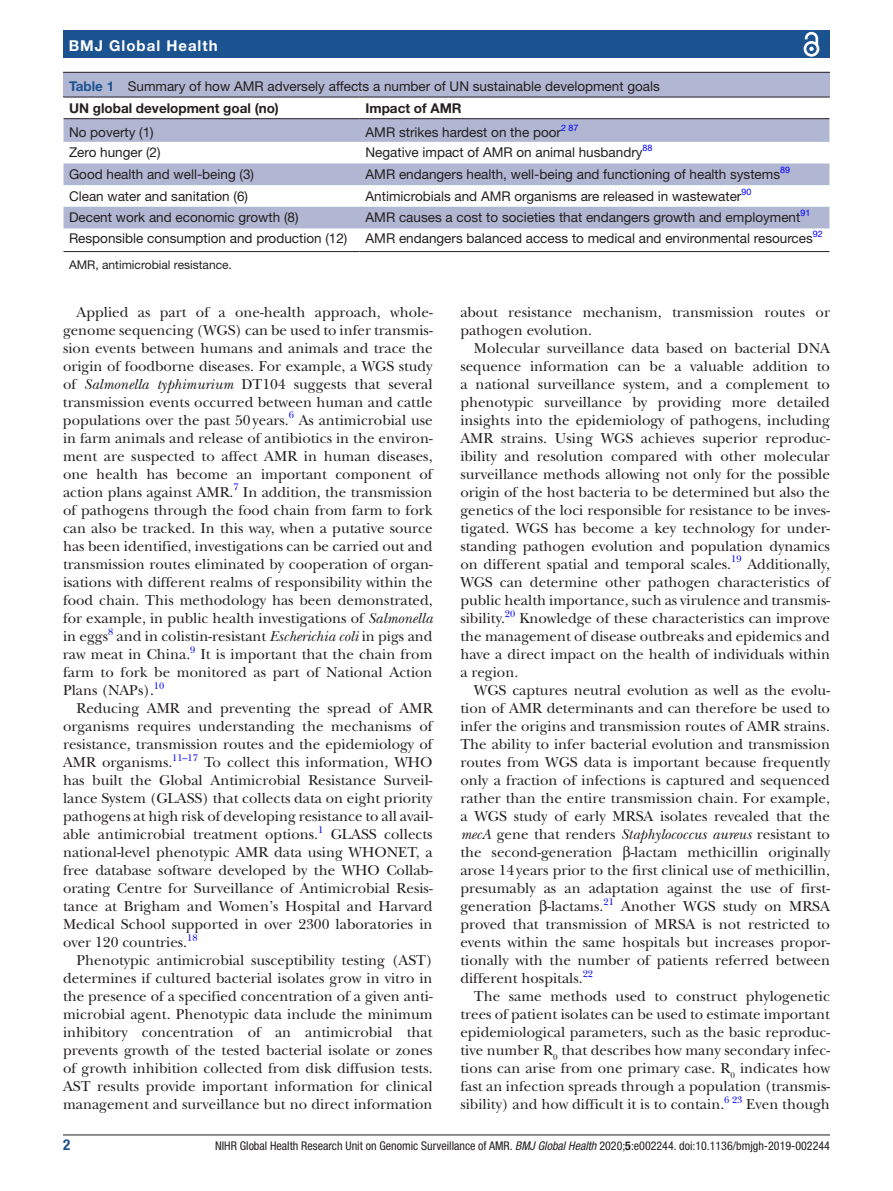
<style>
.page{position:relative;width:893px;height:1191px;background:#fff}
.page>*{position:absolute;margin:0;border:0;box-sizing:border-box;transform-origin:0 0}
.t1{font:15px/18px "New Baskerville";color:#231f20;text-align:justify}
.t2{font:700 15px "Helvetica Neue LT Std";letter-spacing:.065em;color:#fff}
.t3{font:700 condensed 15px "Helvetica Neue LT Std";color:#1b5391}
.t4{font:13.5px/22px "Helvetica Neue LT Std";color:#231f20}
.t5{font:700 13.5px "Helvetica Neue LT Std";color:#231f20}
.t6{font:condensed 12px "Helvetica Neue LT Std";color:#231f20}
.t7{font:12px "Helvetica Neue LT Std";color:#231f20}
.t8{font:9.9px "New Baskerville";color:#00f}
.t9{font:9px "Helvetica Neue LT Std";color:#00f}
.s1{font-weight:700;color:#1b5391}
.s2{font-weight:700}
.s3{font-style:italic}
</style>
<div class="page">
<hr style="left:63px;top:1134px;width:767px;height:1px;background:#231f20">
<div style="left:63px;top:31px;width:767px;height:27px;background:#1b5391"></div>
<svg style="left:803px;top:31px;width:17px;height:26px"></svg>
<div style="left:63px;top:73px;width:767px;height:196px;background:#b1b7d3"></div>
<hr style="left:63px;top:72px;width:767px;height:1px;background:#231f20">
<svg style="left:64px;top:98px;width:766px;height:171px;fill:#fff"></svg>
<hr style="left:63px;top:97px;width:296px;height:1px;background:#231f20">
<hr style="left:63px;top:118px;width:296px;height:1px;background:#231f20">
<hr style="left:359px;top:97px;width:471px;height:1px;background:#231f20">
<hr style="left:359px;top:118px;width:471px;height:1px;background:#231f20">
<hr style="left:63px;top:251px;width:296px;height:1px;background:#231f20">
<hr style="left:359px;top:251px;width:471px;height:1px;background:#231f20">
<svg style="left:63px;top:97px;width:1px;height:172px"></svg>
<hr style="left:69px;top:268px;width:761px;height:2px;background:#fff">
<p class="t2" style="left:69px;top:36px;width:150px">BMJ Global Health</p>
<p class="t4" style="left:69px;top:75px;width:592px"><span class="s1">Table 1</span> Summary of how AMR adversely affects a number of UN sustainable development goals<br><span class="s2">UN global development goal (no)</span></p>
<p class="t5" style="left:365px;top:99px;width:98px">Impact of AMR</p>
<p class="t4" style="left:69px;top:121px;width:86px">No poverty (1)</p>
<p class="t4" style="left:365px;top:121px;width:214px">AMR strikes hardest on the poor<sup>2</sup> <sup>87</sup></p>
<p class="t4" style="left:69px;top:141px;width:93px">Zero hunger (2)</p>
<p class="t4" style="left:365px;top:141px;width:289px">Negative impact of AMR on animal husbandry<sup>88</sup></p>
<p class="t4" style="left:69px;top:163px;width:187px">Good health and well-being (3)</p>
<p class="t4" style="left:365px;top:163px;width:426px">AMR endangers health, well-being and functioning of health systems<sup>89</sup></p>
<p class="t4" style="left:69px;top:185px;width:181px">Clean water and sanitation (6)</p>
<p class="t4" style="left:365px;top:185px;width:387px">Antimicrobials and AMR organisms are released in wastewater<sup>90</sup></p>
<p class="t4" style="left:69px;top:206px;width:231px">Decent work and economic growth (8)</p>
<p class="t4" style="left:365px;top:206px;width:446px">AMR causes a cost to societies that endangers growth and employment<sup>91</sup></p>
<p class="t4" style="left:69px;top:226px;width:280px">Responsible consumption and production (12)</p>
<p class="t4" style="left:365px;top:226px;width:449px">AMR endangers balanced access to medical and environmental resources</p>
<p class="t9" style="left:813px;top:228px;width:11px">92</p>
<p class="t7" style="left:69px;top:258px;width:164px">AMR, antimicrobial resistance.</p>
<p class="t1" style="left:63px;top:303px;width:371px;text-indent:14px">Applied as part of a one-health approach, whole&shy;genome sequencing (WGS) can be used to infer transmis&shy;sion events between humans and animals and trace the origin of foodborne diseases. For example, a WGS study of <span class="s3">Salmonella typhimurium</span> DT104 suggests that several transmission events occurred between human and cattle populations over the past 50years.<sup>6</sup> As antimicrobial use in farm animals and release of antibiotics in the environ&shy;ment are suspected to affect AMR in human diseases, one health has become an important component of action plans against AMR.</p>
<p class="t1" style="left:460px;top:303px;width:371px">about resistance mechanism, transmission routes or pathogen evolution.</p>
<p class="t1" style="left:460px;top:339px;width:371px;text-indent:14px">Molecular surveillance data based on bacterial DNA sequence information can be a valuable addition to a national surveillance system, and a complement to phenotypic surveillance by providing more detailed insights into the epidemiology of pathogens, including AMR strains. Using WGS achieves superior reproduc&shy;ibility and resolution compared with other molecular surveillance methods allowing not only for the possible origin of the host bacteria to be determined but also the genetics of the loci responsible for resistance to be inves&shy;tigated. WGS has become a key technology for under&shy;standing pathogen evolution and population dynamics on different spatial and temporal scales.</p>
<p class="t8" style="left:233px;top:481px;width:7px">7</p>
<p class="t1" style="left:63px;top:483px;width:371px;text-indent:180px">In addition, the transmission of pathogens through the food chain from farm to fork can also be tracked. In this way, when a putative source has been identified, investigations can be carried out and transmission routes eliminated by cooperation of organ&shy;isations with different realms of responsibility within the food chain. This methodology has been demonstrated, for example, in public health investigations of <span class="s3">Salmonella </span>in eggs</p>
<p class="t8" style="left:731px;top:553px;width:12px">19</p>
<p class="t1" style="left:460px;top:555px;width:371px;text-indent:287px">Additionally, WGS can determine other pathogen characteristics of public health importance, such as virulence and transmis&shy;sibility.</p>
<p class="t8" style="left:505px;top:607px;width:12px">20</p>
<p class="t1" style="left:460px;top:609px;width:371px;text-indent:59px">Knowledge of these characteristics can improve the management of disease outbreaks and epidemics and have a direct impact on the health of individuals within a region.</p>
<p class="t1" style="left:460px;top:681px;width:371px;text-indent:14px">WGS captures neutral evolution as well as the evolu&shy;tion of AMR determinants and can therefore be used to infer the origins and transmission routes of AMR strains.<br>The ability to infer bacterial evolution and transmission routes from WGS data is important because frequently only a fraction of infections is captured and sequenced rather than the entire transmission chain. For example, a WGS study of early MRSA isolates revealed that the <span class="s3">mecA</span> gene that renders <span class="s3">Staphylococcus aureus</span> resistant to the second-generation -lactam methicillin originally arose 14years prior to the first clinical use of methicillin, presumably as an adaptation against the use of first&shy;generation -lactams.<sup>21</sup></p>
<p class="t8" style="left:108px;top:625px;width:7px">8</p>
<p class="t1" style="left:63px;top:627px;width:371px;text-indent:54px">and in colistin-resistant <span class="s3">Escherichia coli</span> in pigs and raw meat in China.</p>
<p class="t8" style="left:190px;top:643px;width:7px">9</p>
<p class="t1" style="left:63px;top:645px;width:371px;text-indent:138px">It is important that the chain from farm to fork be monitored as part of National Action Plans (NAPs).</p>
<p class="t8" style="left:154px;top:679px;width:12px">10</p>
<p class="t1" style="left:63px;top:699px;width:371px;text-indent:14px">Reducing AMR and preventing the spread of AMR organisms requires understanding the mechanisms of resistance, transmission routes and the epidemiology of AMR organisms.</p>
<p class="t8" style="left:172px;top:751px;width:27px">11–17</p>
<p class="t1" style="left:63px;top:753px;width:371px;text-indent:141px">To collect this information, WHO has built the Global Antimicrobial Resistance Surveil&shy;lance System (GLASS) that collects data on eight priority pathogens at high risk of developing resistance to all avail&shy;able antimicrobial treatment options.<sup>1</sup></p>
<p class="t1" style="left:63px;top:825px;width:371px;text-indent:268px">GLASS collects national-level phenotypic AMR data using WHONET, a free database software developed by the WHO Collab&shy;orating Centre for Surveillance of Antimicrobial Resis&shy;tance at Brigham and Women’s Hospital and Harvard Medical School supported in over 2300 laboratories in over 120 countries.</p>
<p class="t1" style="left:460px;top:897px;width:371px;text-indent:161px">Another WGS study on MRSA proved that transmission of MRSA is not restricted to events within the same hospitals but increases propor&shy;tionally with the number of patients referred between different hospitals.</p>
<p class="t8" style="left:187px;top:931px;width:12px">18</p>
<p class="t1" style="left:63px;top:951px;width:371px;text-indent:14px">Phenotypic antimicrobial susceptibility testing (AST) determines if cultured bacterial isolates grow in vitro in the presence of a specified concentration of a given anti&shy;microbial agent. Phenotypic data include the minimum inhibitory concentration of an antimicrobial that prevents growth of the tested bacterial isolate or zones of growth inhibition collected from disk diffusion tests.<br>AST results provide important information for clinical management and surveillance but no direct information</p>
<p class="t8" style="left:583px;top:967px;width:12px">22</p>
<p class="t1" style="left:460px;top:987px;width:371px;text-indent:14px">The same methods used to construct phylogenetic trees of patient isolates can be used to estimate important epidemiological parameters, such as the basic reproduc&shy;tive number R<sub>0</sub> that describes how many secondary infec&shy;tions can arise from one primary case. R<sub>0</sub> indicates how fast an infection spreads through a population (transmis&shy;sibility) and how difficult it is to contain.</p>
<p class="t8" style="left:724px;top:1093px;width:20px">6 23</p>
<p class="t1" style="left:746px;top:1095px;width:85px">Even though</p>
<p class="t3" style="left:63px;top:1135px;width:9px">2</p>
<p class="t6" style="left:215px;top:1138px;width:616px">NIHR Global Health Research Unit on Genomic Surveillance of AMR. <span class="s3">BMJ Global Health</span> 2020;<span class="s2">5</span>:e002244. doi:10.1136/bmjgh-2019-002244</p>
</div>
